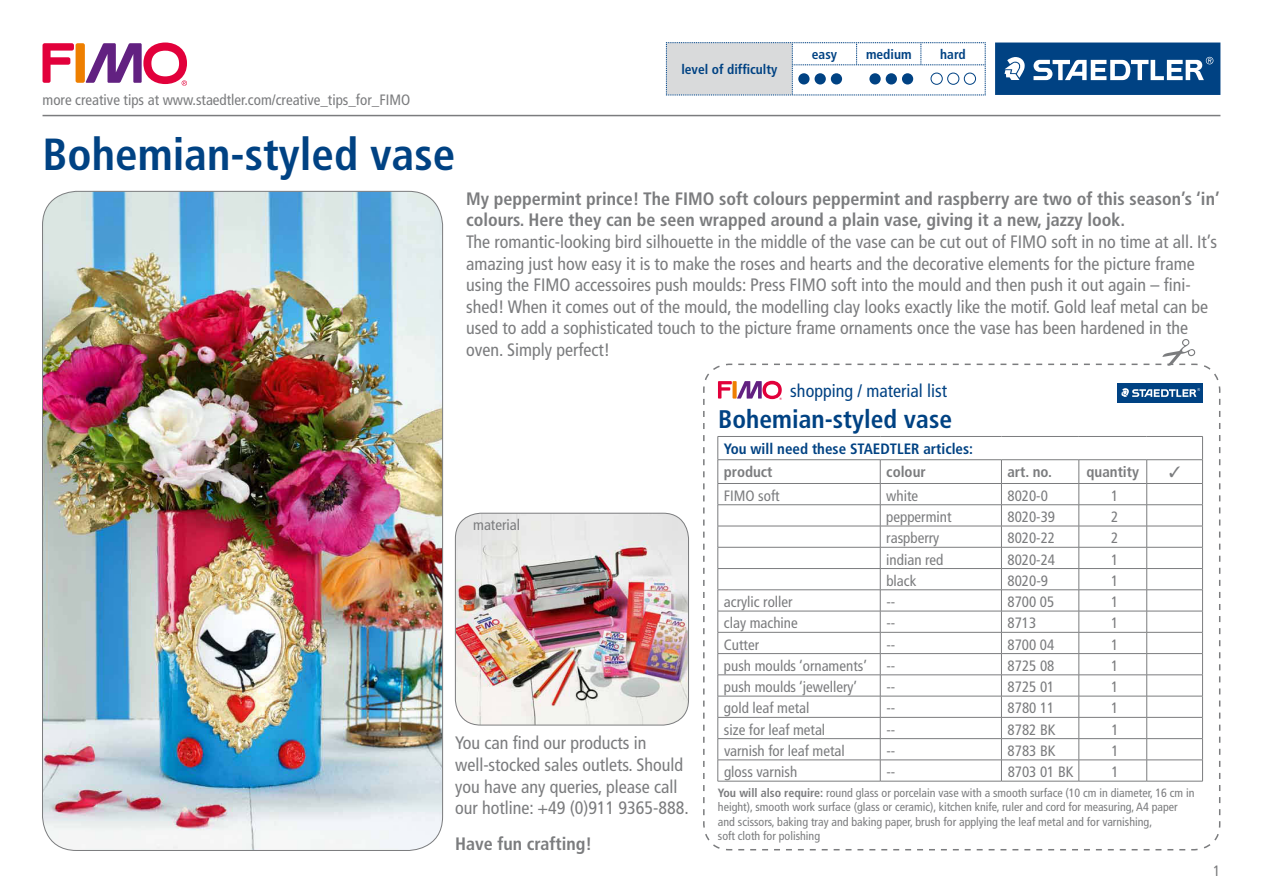
<style>
.page{position:relative;width:1263px;height:893px;background:#fff}
.page>*{position:absolute;margin:0;border:0;box-sizing:border-box;transform-origin:0 0}
.t1{font:700 condensed 45px "Frutiger";color:#004283}
.t2{font:700 condensed 25.5px "Frutiger";color:#004283}
.t3{font:condensed 18px/21.6px "Frutiger";color:#7b7c7e}
.t4{font:700 condensed 18px/21.6px "Frutiger";color:#7b7c7e}
.t5{font:condensed 18px "Frutiger";color:#004283}
.t6{font:condensed 15px "Frutiger";color:#7b7c7e}
.t7{font:700 condensed 15px "Frutiger";color:#004283}
.t8{font:700 condensed 15px "Frutiger";color:#7b7c7e}
.t9{font:700 condensed 13.5px "Frutiger";color:#004283}
.t10{font:condensed 12px/14.4px "Frutiger";color:#7b7c7e}
.s1{font-weight:700}
</style>
<div class="page">
<img style="left:43px;top:191px;width:400px;height:659px">
<img style="left:455px;top:513px;width:233px;height:212px">
<div style="left:455px;top:513px;width:234px;height:212px;border:1px solid #7b7c7e;border-radius:26px"></div>
<div style="left:995px;top:43px;width:225px;height:52px;background:#004283"></div>
<svg style="left:1004px;top:57px;width:21px;height:23px"></svg>
<svg style="left:1033px;top:57px;width:180px;height:23px"></svg>
<hr style="left:43px;top:115px;width:1177px;height:1px;background:#7b7c7e">
<svg style="left:666px;top:42px;width:320px;height:54px"></svg>
<div style="left:798px;top:73px;width:11px;height:12px;background:#004283;border-radius:50%"></div>
<div style="left:814px;top:73px;width:12px;height:12px;background:#004283;border-radius:50%"></div>
<div style="left:831px;top:73px;width:11px;height:12px;background:#004283;border-radius:50%"></div>
<div style="left:869px;top:73px;width:12px;height:12px;background:#004283;border-radius:50%"></div>
<div style="left:886px;top:73px;width:11px;height:12px;background:#004283;border-radius:50%"></div>
<div style="left:902px;top:73px;width:11px;height:12px;background:#004283;border-radius:50%"></div>
<div style="left:931px;top:73px;width:11px;height:12px;border:1px solid #004283;border-radius:50%"></div>
<div style="left:947px;top:73px;width:12px;height:12px;border:1px solid #004283;border-radius:50%"></div>
<div style="left:964px;top:73px;width:12px;height:12px;border:1px solid #004283;border-radius:50%"></div>
<svg style="left:43px;top:43px;width:31px;height:40px"></svg>
<div style="left:76px;top:43px;width:9px;height:40px;background:#ee7f00;border-radius:2px"></div>
<svg style="left:85px;top:43px;width:102px;height:43px"></svg>
<svg style="left:703px;top:339px;width:517px;height:477px"></svg>
<p class="t6" style="left:43px;top:91px;width:369px">more creative tips at www.staedtler.com/creative_tips_for_FIMO</p>
<h1 class="t1" style="left:43px;top:128px;width:414px">Bohemian-styled vase</h1>
<p class="t9" style="left:681px;top:61px;width:98px">level of difficulty</p>
<p class="t9" style="left:812px;top:46px;width:27px">easy</p>
<p class="t9" style="left:866px;top:46px;width:47px">medium</p>
<p class="t9" style="left:940px;top:46px;width:27px">hard</p>
<p class="t4" style="left:466px;top:188px;width:755px">My peppermint prince! The FIMO soft colours peppermint and raspberry are two of this season’s ‘in’ colours. Here they can be seen wrapped around a plain vase, giving it a new, jazzy look.</p>
<p class="t3" style="left:466px;top:231px;width:753px">The romantic-looking bird silhouette in the middle of the vase can be cut out of FIMO soft in no time at all. It’s amazing just how easy it is to make the roses and hearts and the decorative elements for the picture frame using the FIMO accessoires push moulds: Press FIMO soft into the mould and then push it out again – fini&shy;shed! When it comes out of the mould, the modelling clay looks exactly like the motif. Gold leaf metal can be used to add a sophisticated touch to the picture frame ornaments once the vase has been hardened in the oven. Simply perfect!</p>
<p class="t5" style="left:790px;top:381px;width:158px">shopping / material list</p>
<h2 class="t2" style="left:718px;top:404px;width:235px">Bohemian-styled vase</h2>
<p class="t6" style="left:473px;top:516px;width:49px">material</p>
<p class="t3" style="left:455px;top:732px;width:235px">You can find our products in well-stocked sales outlets. Should you have any queries, please call our hotline: +49 (0)911 9365-888.</p>
<p class="t4" style="left:455px;top:833px;width:139px">Have fun crafting!</p>
<p class="t7" style="left:724px;top:440px;width:251px">You will need these STAEDTLER articles:</p>
<p class="t8" style="left:724px;top:463px;width:50px">product</p>
<p class="t8" style="left:886px;top:463px;width:41px">colour</p>
<p class="t8" style="left:1007px;top:463px;width:46px">art. no.</p>
<p class="t8" style="left:1086px;top:463px;width:54px">quantity</p>
<p class="t6" style="left:724px;top:487px;width:57px">FIMO soft</p>
<p class="t6" style="left:886px;top:487px;width:33px">white</p>
<p class="t6" style="left:1007px;top:487px;width:42px">8020-0</p>
<p class="t6" style="left:1111px;top:487px;width:9px">1</p>
<p class="t6" style="left:886px;top:508px;width:67px">peppermint</p>
<p class="t6" style="left:1007px;top:508px;width:49px">8020-39</p>
<p class="t6" style="left:1111px;top:508px;width:9px">2</p>
<p class="t6" style="left:886px;top:529px;width:55px">raspberry</p>
<p class="t6" style="left:1007px;top:529px;width:49px">8020-22</p>
<p class="t6" style="left:1111px;top:529px;width:9px">2</p>
<p class="t6" style="left:886px;top:551px;width:59px">indian red</p>
<p class="t6" style="left:1007px;top:551px;width:49px">8020-24</p>
<p class="t6" style="left:1111px;top:551px;width:9px">1</p>
<p class="t6" style="left:886px;top:572px;width:31px">black</p>
<p class="t6" style="left:1007px;top:572px;width:42px">8020-9</p>
<p class="t6" style="left:1111px;top:572px;width:9px">1</p>
<p class="t6" style="left:724px;top:593px;width:70px">acrylic roller</p>
<p class="t6" style="left:886px;top:593px;width:10px">--</p>
<p class="t6" style="left:1007px;top:593px;width:48px">8700 05</p>
<p class="t6" style="left:1111px;top:593px;width:9px">1</p>
<p class="t6" style="left:724px;top:614px;width:75px">clay machine</p>
<p class="t6" style="left:886px;top:614px;width:10px">--</p>
<p class="t6" style="left:1007px;top:614px;width:30px">8713</p>
<p class="t6" style="left:1111px;top:614px;width:9px">1</p>
<p class="t6" style="left:724px;top:636px;width:37px">Cutter</p>
<p class="t6" style="left:886px;top:636px;width:10px">--</p>
<p class="t6" style="left:1007px;top:636px;width:48px">8700 04</p>
<p class="t6" style="left:1111px;top:636px;width:9px">1</p>
<p class="t6" style="left:724px;top:657px;width:145px">push moulds ‘ornaments’</p>
<p class="t6" style="left:886px;top:657px;width:10px">--</p>
<p class="t6" style="left:1007px;top:657px;width:48px">8725 08</p>
<p class="t6" style="left:1111px;top:657px;width:9px">1</p>
<p class="t6" style="left:724px;top:678px;width:135px">push moulds ‘jewellery’</p>
<p class="t6" style="left:886px;top:678px;width:10px">--</p>
<p class="t6" style="left:1007px;top:678px;width:48px">8725 01</p>
<p class="t6" style="left:1111px;top:678px;width:9px">1</p>
<p class="t6" style="left:724px;top:699px;width:87px">gold leaf metal</p>
<p class="t6" style="left:886px;top:699px;width:10px">--</p>
<p class="t6" style="left:1007px;top:699px;width:48px">8780 11</p>
<p class="t6" style="left:1111px;top:699px;width:9px">1</p>
<p class="t6" style="left:724px;top:721px;width:103px">size for leaf metal</p>
<p class="t6" style="left:886px;top:721px;width:10px">--</p>
<p class="t6" style="left:1008px;top:721px;width:49px">8782 BK</p>
<p class="t6" style="left:1111px;top:721px;width:9px">1</p>
<p class="t6" style="left:724px;top:742px;width:122px">varnish for leaf metal</p>
<p class="t6" style="left:886px;top:742px;width:10px">--</p>
<p class="t6" style="left:1008px;top:742px;width:49px">8783 BK</p>
<p class="t6" style="left:1111px;top:742px;width:9px">1</p>
<p class="t6" style="left:724px;top:763px;width:75px">gloss varnish</p>
<p class="t6" style="left:886px;top:763px;width:10px">--</p>
<p class="t6" style="left:1008px;top:763px;width:67px">8703 01 BK</p>
<p class="t6" style="left:1111px;top:763px;width:9px">1</p>
<p class="t10" style="left:718px;top:785px;width:478px"><span class="s1">You will also require:</span> round glass or porcelain vase with a smooth surface (10 cm in diameter, 16 cm in height), smooth work surface (glass or ceramic), kitchen knife, ruler and cord for measuring, A4 paper and scissors, baking tray and baking paper, brush for applying the leaf metal and for varnishing,<br>soft cloth for polishing</p>
<p class="t6" style="left:1213px;top:862px;width:9px">1</p>
</div>
